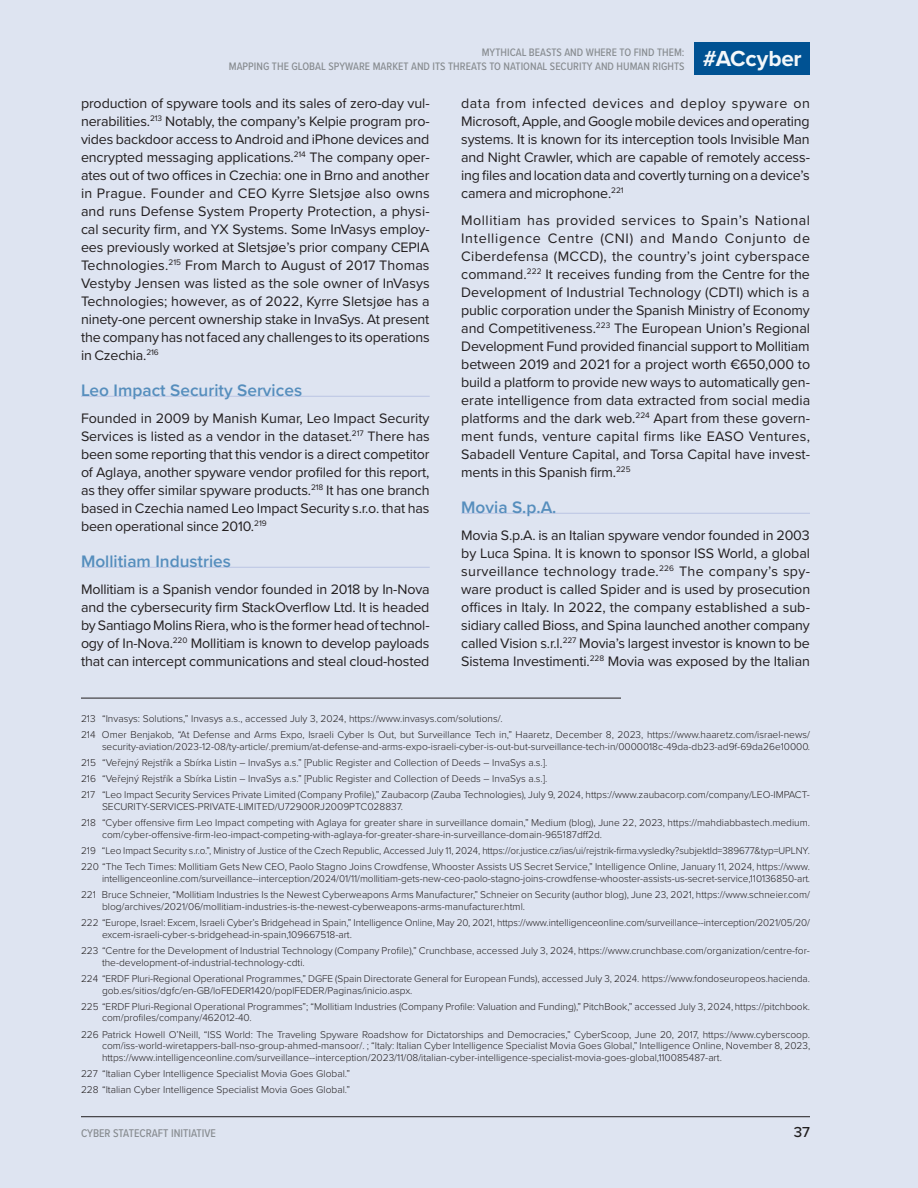
<style>
.page{position:relative;width:918px;height:1188px;background:#dee4f1}
.page>*{position:absolute;margin:0;border:0;box-sizing:border-box;transform-origin:0 0}
.t1{font:700 22.65px "Proxima Nova";letter-spacing:-.01em;color:#fff}
.head_4{font:600 17.25px "Proxima Nova";color:#568ebd}
.t2{font:500 15px "Proxima Nova";color:#231f20}
.text__Proxima_MAIN_body_text{font:14.25px/18px "Proxima Nova";letter-spacing:-.01em;color:#231f20;text-align:justify}
.t3{font:500 11.7px "Proxima Nova Cond";color:#8f9194}
.t4{font:500 11.25px/13.5px "Proxima Nova Cond";letter-spacing:.005em;color:#8f9194;text-align:right}
.Proxima_footnote{font:300 10.2px/11.7px "Proxima Nova";color:#231f20}
</style>
<div class="page">
<hr style="left:81px;top:396px;width:349px;height:1px;background:#bac4e3">
<hr style="left:81px;top:567px;width:349px;height:1px;background:#bac4e3">
<hr style="left:81px;top:698px;width:540px;height:1px;background:#231f20">
<hr style="left:461px;top:513px;width:349px;height:1px;background:#bac4e3">
<p class="t4" style="left:229px;top:45px;width:457px">MYTHICAL BEASTS AND WHERE TO FIND THEM:<br>MAPPING THE GLOBAL SPYWARE MARKET AND ITS THREATS TO NATIONAL SECURITY AND HUMAN RIGHTS</p>
<h1 class="t1" style="left:703px;top:42px;width:100px">#ACcyber</h1>
<p class="text__Proxima_MAIN_body_text" style="left:81px;top:94px;width:350px">production of spyware tools and its sales of zero-day vul&shy;nerabilities.<sup>213</sup> Notably, the company’s Kelpie program pro&shy;vides backdoor access to Android and iPhone devices and encrypted messaging applications.<sup>214</sup> The company oper&shy;ates out of two offices in Czechia: one in Brno and another in Prague. Founder and CEO Kyrre Sletsjøe also owns and runs Defense System Property Protection, a physi&shy;cal security firm, and YX Systems. Some InVasys employ&shy;ees previously worked at Sletsjøe’s prior company CEPIA Technologies.<sup>215</sup> From March to August of 2017 Thomas Vestyby Jensen was listed as the sole owner of InVasys Technologies; however, as of 2022, Kyrre Sletsjøe has a ninety-one percent ownership stake in InvaSys. At present the company has not faced any challenges to its operations in Czechia.<sup>216</sup></p>
<p class="head_4" style="left:81px;top:377px;width:223px">Leo Impact Security Services</p>
<p class="text__Proxima_MAIN_body_text" style="left:81px;top:409px;width:350px">Founded in 2009 by Manish Kumar, Leo Impact Security Services is listed as a vendor in the dataset.<sup>217</sup> There has been some reporting that this vendor is a direct competitor of Aglaya, another spyware vendor profiled for this report, as they offer similar spyware products.<sup>218</sup> It has one branch based in Czechia named Leo Impact Security s.r.o. that has been operational since 2010.<sup>219</sup></p>
<p class="head_4" style="left:81px;top:548px;width:152px">Mollitiam Industries</p>
<p class="text__Proxima_MAIN_body_text" style="left:81px;top:580px;width:350px">Mollitiam is a Spanish vendor founded in 2018 by In-Nova and the cybersecurity firm StackOverflow Ltd. It is headed by Santiago Molins Riera, who is the former head of technol&shy;ogy of In-Nova.<sup>220</sup> Mollitiam is known to develop payloads that can intercept communications and steal cloud-hosted</p>
<p class="text__Proxima_MAIN_body_text" style="left:461px;top:94px;width:350px">data from infected devices and deploy spyware on Microsoft, Apple, and Google mobile devices and operating systems. It is known for its interception tools Invisible Man and Night Crawler, which are capable of remotely access&shy;ing files and location data and covertly turning on a device’s camera and microphone.<sup>221</sup></p>
<p class="text__Proxima_MAIN_body_text" style="left:461px;top:211px;width:351px">Mollitiam has provided services to Spain’s National Intelligence Centre (CNI) and Mando Conjunto de Ciberdefensa (MCCD), the country’s joint cyberspace command.<sup>222</sup> It receives funding from the Centre for the Development of Industrial Technology (CDTI) which is a public corporation under the Spanish Ministry of Economy and Competitiveness.<sup>223</sup> The European Union’s Regional Development Fund provided financial support to Mollitiam between 2019 and 2021 for a project worth €650,000 to build a platform to provide new ways to automatically gen&shy;erate intelligence from data extracted from social media platforms and the dark web.<sup>224</sup> Apart from these govern&shy;ment funds, venture capital firms like EASO Ventures, Sabadell Venture Capital, and Torsa Capital have invest&shy;ments in this Spanish firm.<sup>225</sup></p>
<p class="head_4" style="left:461px;top:494px;width:97px">Movia S.p.A.</p>
<p class="text__Proxima_MAIN_body_text" style="left:461px;top:526px;width:350px">Movia S.p.A. is an Italian spyware vendor founded in 2003 by Luca Spina. It is known to sponsor ISS World, a global surveillance technology trade.<sup>226</sup> The company’s spy&shy;ware product is called Spider and is used by prosecution offices in Italy. In 2022, the company established a sub&shy;sidiary called Bioss, and Spina launched another company called Vision s.r.l.<sup>227</sup> Movia’s largest investor is known to be Sistema Investimenti.<sup>228</sup> Movia was exposed by the Italian</p>
<p class="Proxima_footnote" style="left:81px;top:712px;width:423px">213 “Invasys: Solutions,” Invasys a.s., accessed July 3, 2024, https://www.invasys.com/solutions/.</p>
<p class="Proxima_footnote" style="left:81px;top:728px;width:731px;text-align:right">214 Omer Benjakob, “At Defense and Arms Expo, Israeli Cyber Is Out, but Surveillance Tech in,” Haaretz, December 8, 2023, https://www.haaretz.com/israel-news/ security-aviation/2023-12-08/ty-article/.premium/at-defense-and-arms-expo-israeli-cyber-is-out-but-surveillance-tech-in/0000018c-49da-db23-ad9f-69da26e10000.</p>
<p class="Proxima_footnote" style="left:81px;top:756px;width:468px">215 “Veřejný Rejstřík a Sbírka Listin – InvaSys a.s.” [Public Register and Collection of Deeds – InvaSys a.s.].</p>
<p class="Proxima_footnote" style="left:81px;top:772px;width:468px">216 “Veřejný Rejstřík a Sbírka Listin – InvaSys a.s.” [Public Register and Collection of Deeds – InvaSys a.s.].</p>
<p class="Proxima_footnote" style="left:102px;top:788px;width:709px;text-indent:-21px">217 “Leo Impact Security Services Private Limited (Company Profile),” Zaubacorp (Zauba Technologies), July 9, 2024, https://www.zaubacorp.com/company/LEO-IMPACT-<br>SECURITY-SERVICES-PRIVATE-LIMITED/U72900RJ2009PTC028837.</p>
<p class="Proxima_footnote" style="left:102px;top:816px;width:710px;text-indent:-21px">218 “Cyber offensive firm Leo Impact competing with Aglaya for greater share in surveillance domain,” Medium (blog), June 22, 2023, https://mahdiabbastech.medium. com/cyber-offensive-firm-leo-impact-competing-with-aglaya-for-greater-share-in-surveillance-domain-965187dff2d.</p>
<p class="Proxima_footnote" style="left:81px;top:844px;width:730px">219 “Leo Impact Security s.r.o.”, Ministry of Justice of the Czech Republic, Accessed July 11, 2024, https://or.justice.cz/ias/ui/rejstrik-firma.vysledky?subjektId=389677&amp;typ=UPLNY.</p>
<p class="Proxima_footnote" style="left:81px;top:860px;width:731px;text-align:right">220 “The Tech Times: Mollitiam Gets New CEO, Paolo Stagno Joins Crowdfense, Whooster Assists US Secret Service,” Intelligence Online, January 11, 2024, https://www. intelligenceonline.com/surveillance--interception/2024/01/11/mollitiam-gets-new-ceo-paolo-stagno-joins-crowdfense-whooster-assists-us-secret-service,110136850-art.</p>
<p class="Proxima_footnote" style="left:102px;top:888px;width:710px;text-indent:-21px">221 Bruce Schneier, “Mollitiam Industries Is the Newest Cyberweapons Arms Manufacturer,” Schneier on Security (author blog), June 23, 2021, https://www.schneier.com/ blog/archives/2021/06/mollitiam-industries-is-the-newest-cyberweapons-arms-manufacturer.html.</p>
<p class="Proxima_footnote" style="left:102px;top:916px;width:710px;text-indent:-21px">222 “Europe, Israel: Excem, Israeli Cyber’s Bridgehead in Spain,” Intelligence Online, May 20, 2021, https://www.intelligenceonline.com/surveillance--interception/2021/05/20/ excem-israeli-cyber-s-bridgehead-in-spain,109667518-art.</p>
<p class="Proxima_footnote" style="left:102px;top:944px;width:710px;text-indent:-21px">223 “Centre for the Development of Industrial Technology (Company Profile),” Crunchbase, accessed July 3, 2024, https://www.crunchbase.com/organization/centre-for&shy;the-development-of-industrial-technology-cdti.</p>
<p class="Proxima_footnote" style="left:102px;top:972px;width:709px;text-indent:-21px">224 “ERDF Pluri-Regional Operational Programmes,” DGFE (Spain Directorate General for European Funds), accessed July 3, 2024. https://www.fondoseuropeos.hacienda. gob.es/sitios/dgfc/en-GB/loFEDER1420/poplFEDER/Paginas/inicio.aspx.</p>
<p class="Proxima_footnote" style="left:102px;top:1000px;width:710px;text-indent:-21px">225 “ERDF Pluri-Regional Operational Programmes”; “Mollitiam Industries (Company Profile: Valuation and Funding),” PitchBook,” accessed July 3, 2024, https://pitchbook. com/profiles/company/462012-40.</p>
<p class="Proxima_footnote" style="left:102px;top:1028px;width:710px;text-align:justify;text-indent:-21px">226 Patrick Howell O’Neill, “ISS World: The Traveling Spyware Roadshow for Dictatorships and Democracies,” CyberScoop, June 20, 2017, https://www.cyberscoop. com/iss-world-wiretappers-ball-nso-group-ahmed-mansoor/. ; “Italy: Italian Cyber Intelligence Specialist Movia Goes Global,” Intelligence Online, November 8, 2023, https://www.intelligenceonline.com/surveillance--interception/2023/11/08/italian-cyber-intelligence-specialist-movia-goes-global,110085487-art.</p>
<p class="Proxima_footnote" style="left:81px;top:1067px;width:271px">227 “Italian Cyber Intelligence Specialist Movia Goes Global.”</p>
<p class="Proxima_footnote" style="left:81px;top:1084px;width:271px">228 “Italian Cyber Intelligence Specialist Movia Goes Global.”</p>
<p class="t3" style="left:81px;top:1125px;width:137px">CYBER STATECRAFT INITIATIVE</p>
<h3 class="t2" style="left:794px;top:1121px;width:18px">37</h3>
</div>
